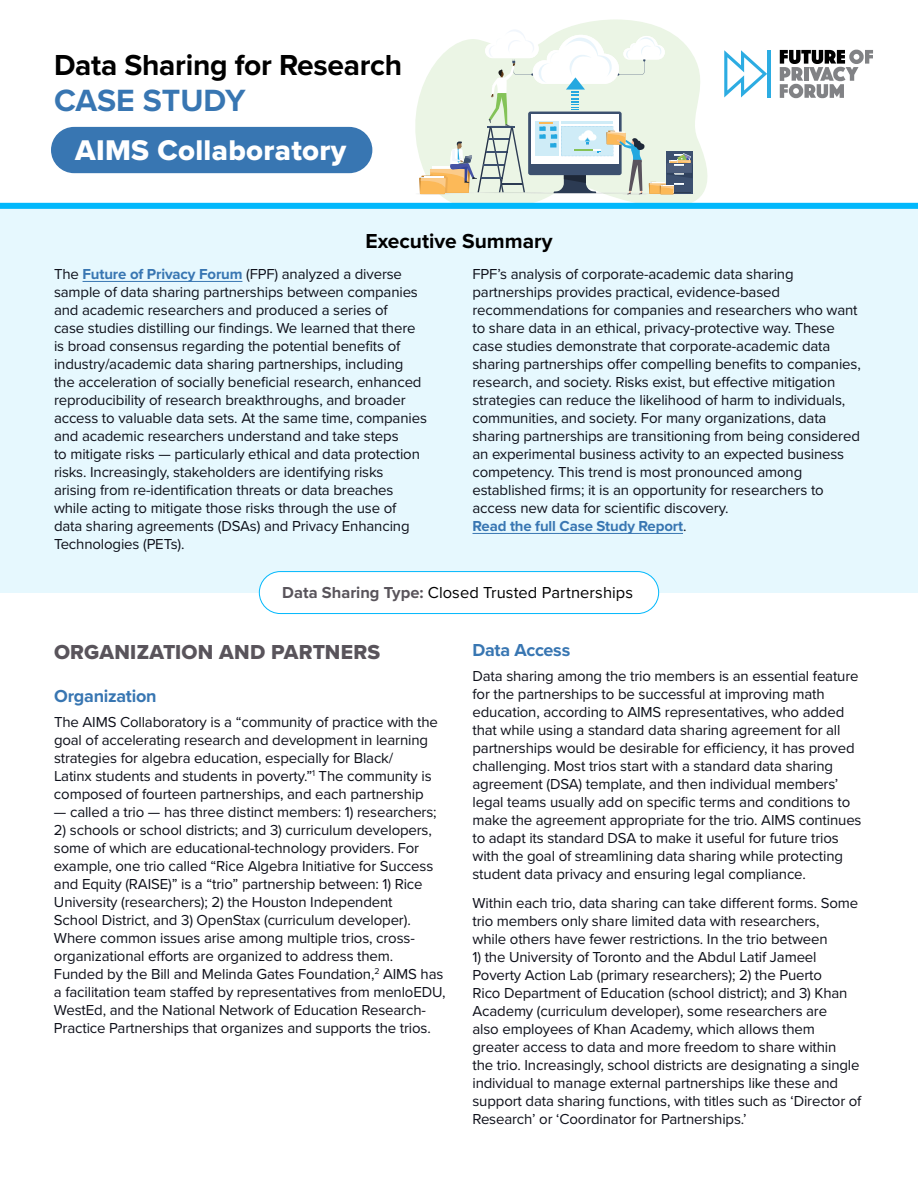
<style>
.page{position:relative;width:918px;height:1188px;background:#fff}
.page>*{position:absolute;margin:0;border:0;box-sizing:border-box;transform-origin:0 0}
.t1{font:700 31.8px "Proxima Nova";letter-spacing:-.005em;color:#3876b2}
.t2{font:700 30px "Proxima Nova";letter-spacing:-.01em;color:#000}
.t3{font:29.55px "Proxima Nova Extrabld";letter-spacing:.01em;color:#fff}
.t4{font:21px "Proxima Nova Extrabld";letter-spacing:.01em;color:#59545b}
.t5{font:700 21px "Proxima Nova";color:#000}
.t6{font:700 18px "Proxima Nova";letter-spacing:-.015em;color:#3876b2}
.t7{font:16.5px "Proxima Nova";color:#000}
.t8{font:15px/18px "Proxima Nova";letter-spacing:-.01em;color:#0e101a}
.s1{font-weight:700;color:#3876b2}
.s2{font-weight:700;color:#59545b}
</style>
<div class="page">
<svg style="left:415px;top:19px;width:292px;height:184px"></svg>
<svg style="left:416px;top:28px;width:279px;height:167px"></svg>
<svg style="left:780px;top:50px;width:93px;height:48px"></svg>
<svg style="left:724px;top:50px;width:43px;height:47px"></svg>
<hr style="left:768px;top:50px;width:3px;height:48px;background:#2cace2">
<div style="left:51px;top:127px;width:321px;height:46px;background:#3876b2;border-radius:23px"></div>
<div style="left:0;top:206px;width:918px;height:387px;background:#e6f8fe"></div>
<hr style="left:83px;top:281px;width:159px;height:1px;background:#3876b2">
<hr style="left:472px;top:533px;width:211px;height:1px;background:#3876b2">
<svg style="left:0;top:203px;width:918px;height:6px;background:#06b9fc"></svg>
<div style="left:259px;top:572px;width:400px;height:42px;background:#fff;border-radius:21px"></div>
<div style="left:259px;top:571px;width:400px;height:43px;border:1px solid #01b8fc;border-radius:21px"></div>
<h2 class="t2" style="left:54px;top:42px;width:350px">Data Sharing for Research</h2>
<h1 class="t1" style="left:54px;top:77px;width:193px">CASE STUDY</h1>
<h3 class="t3" style="left:75px;top:128px;width:273px">AIMS Collaboratory</h3>
<h3 class="t5" style="left:365px;top:225px;width:189px">Executive Summary</h3>
<p class="t8" style="left:54px;top:265px;width:375px">The <span class="s1">Future of Privacy Forum</span> (FPF) analyzed a diverse sample of data sharing partnerships between companies and academic researchers and produced a series of<br>case studies distilling our findings. We learned that there is broad consensus regarding the potential benefits of industry/academic data sharing partnerships, including the acceleration of socially beneficial research, enhanced reproducibility of research breakthroughs, and broader access to valuable data sets. At the same time, companies and academic researchers understand and take steps<br>to mitigate risks — particularly ethical and data protection risks. Increasingly, stakeholders are identifying risks arising from re-identification threats or data breaches while acting to mitigate those risks through the use of data sharing agreements (DSAs) and Privacy Enhancing Technologies (PETs).</p>
<p class="t8" style="left:472px;top:265px;width:390px">FPF’s analysis of corporate-academic data sharing partnerships provides practical, evidence-based recommendations for companies and researchers who want to share data in an ethical, privacy-protective way. These case studies demonstrate that corporate-academic data sharing partnerships offer compelling benefits to companies, research, and society. Risks exist, but effective mitigation strategies can reduce the likelihood of harm to individuals, communities, and society. For many organizations, data sharing partnerships are transitioning from being considered an experimental business activity to an expected business competency. This trend is most pronounced among established firms; it is an opportunity for researchers to access new data for scientific discovery.<br><span class="s1">Read the full Case Study Report</span>.</p>
<p class="t7" style="left:282px;top:581px;width:352px"><span class="s2">Data Sharing Type:</span> Closed Trusted Partnerships</p>
<h3 class="t4" style="left:54px;top:636px;width:328px">ORGANIZATION AND PARTNERS</h3>
<p class="t6" style="left:54px;top:683px;width:104px">Organization</p>
<p class="t8" style="left:54px;top:712px;width:386px">The AIMS Collaboratory is a “community of practice with the goal of accelerating research and development in learning strategies for algebra education, especially for Black/<br>Latinx students and students in poverty.”<sup>1</sup> The community is composed of fourteen partnerships, and each partnership</p>
<p class="t8" style="left:54px;top:802px;width:384px">— called a trio — has three distinct members: 1) researchers;</p>
<p class="t8" style="left:54px;top:820px;width:393px">2) schools or school districts; and 3) curriculum developers, some of which are educational-technology providers. For example, one trio called “Rice Algebra Initiative for Success and Equity (RAISE)” is a “trio” partnership between: 1) Rice University (researchers); 2) the Houston Independent<br>School District, and 3) OpenStax (curriculum developer).<br>Where common issues arise among multiple trios, cross&shy;organizational efforts are organized to address them.<br>Funded by the Bill and Melinda Gates Foundation,<sup>2</sup> AIMS has a facilitation team staffed by representatives from menloEDU, WestEd, and the National Network of Education Research-Practice Partnerships that organizes and supports the trios.</p>
<p class="t6" style="left:472px;top:637px;width:99px">Data Access</p>
<p class="t8" style="left:472px;top:667px;width:391px">Data sharing among the trio members is an essential feature for the partnerships to be successful at improving math education, according to AIMS representatives, who added that while using a standard data sharing agreement for all partnerships would be desirable for efficiency, it has proved challenging. Most trios start with a standard data sharing agreement (DSA) template, and then individual members’ legal teams usually add on specific terms and conditions to make the agreement appropriate for the trio. AIMS continues to adapt its standard DSA to make it useful for future trios with the goal of streamlining data sharing while protecting student data privacy and ensuring legal compliance.</p>
<p class="t8" style="left:472px;top:893px;width:387px">Within each trio, data sharing can take different forms. Some trio members only share limited data with researchers,<br>while others have fewer restrictions. In the trio between</p>
<p class="t8" style="left:472px;top:947px;width:391px">1) the University of Toronto and the Abdul Latif Jameel Poverty Action Lab (primary researchers); 2) the Puerto<br>Rico Department of Education (school district); and 3) Khan Academy (curriculum developer), some researchers are<br>also employees of Khan Academy, which allows them greater access to data and more freedom to share within<br>the trio. Increasingly, school districts are designating a single individual to manage external partnerships like these and support data sharing functions, with titles such as ‘Director of Research’ or ‘Coordinator for Partnerships.’</p>
</div>
